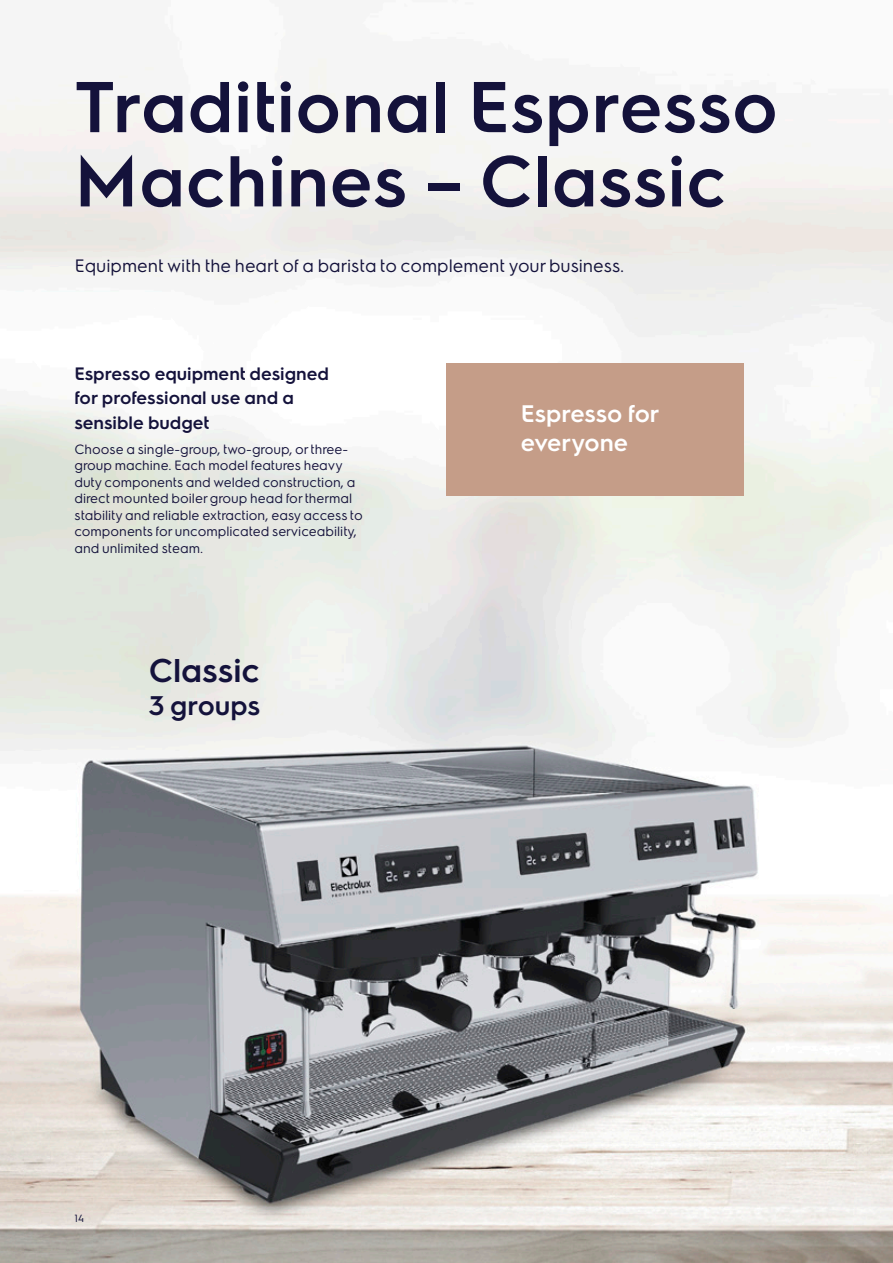
<style>
.page{position:relative;width:893px;height:1263px;background:#fff}
.page>*{position:absolute;margin:0;border:0;box-sizing:border-box;transform-origin:0 0}
.t1{font:600 72px/74.2px "Electrolux Sans";letter-spacing:.01em;color:#14123b}
.t2{font:600 33px "Electrolux Sans";color:#14123b}
.t3{font:600 27px "Electrolux Sans";color:#14123b}
.t4{font:600 24px/28.8px "Electrolux Sans";color:#fff}
.t5{font:600 18px/24.8px "Electrolux Sans";color:#14123b}
.t6{font:18px "Electrolux Sans";color:#14123b}
.t7{font:13.5px/16.5px "Electrolux Sans";color:#14123b}
.t8{font:10.5px "Electrolux Sans";color:#14123b}
</style>
<div class="page">
<img style="left:0;top:58px;width:893px;height:1205px">
<div style="left:446px;top:363px;width:298px;height:132px;background:#c59d88"></div>
<h1 class="t1" style="left:74px;top:65px;width:705px">Traditional Espresso<br>Machines – Classic</h1>
<h3 class="t6" style="left:74px;top:253px;width:551px">Equipment with the heart of a barista to complement your business.</h3>
<h3 class="t5" style="left:74px;top:360px;width:256px">Espresso equipment designed for professional use and a sensible budget</h3>
<p class="t7" style="left:74px;top:440px;width:290px">Choose a single-group, two-group, or three&shy;group machine. Each model features heavy duty components and welded construction, a direct mounted boiler group head for thermal stability and reliable extraction, easy access to components for uncomplicated serviceability, and unlimited steam.</p>
<h2 class="t2" style="left:149px;top:647px;width:112px">Classic</h2>
<h3 class="t3" style="left:149px;top:687px;width:113px">3 groups</h3>
<h3 class="t4" style="left:521px;top:397px;width:140px">Espresso for everyone</h3>
<p class="t8" style="left:74px;top:1210px;width:11px">14</p>
</div>
